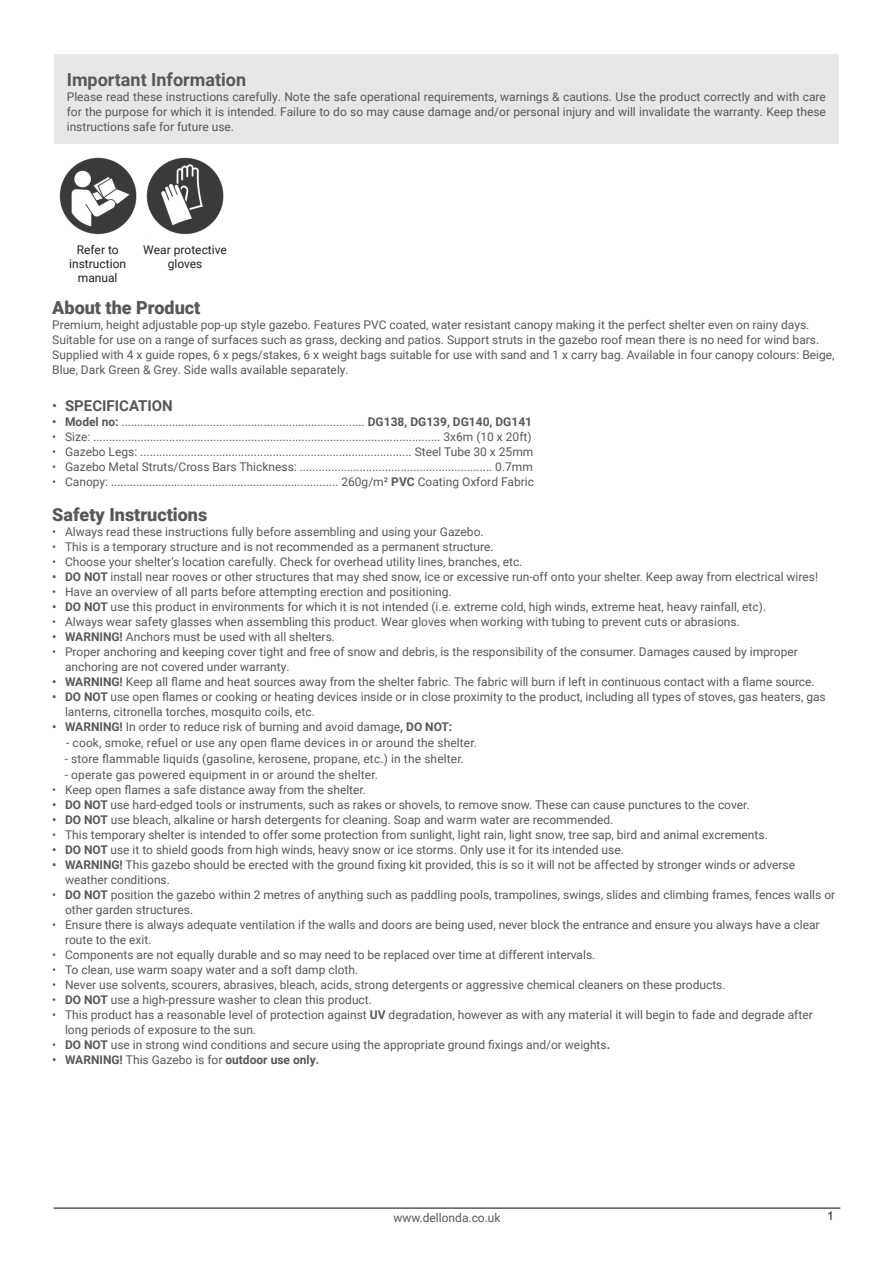
<style>
.page{position:relative;width:893px;height:1263px;background:#fff}
.page>*{position:absolute;margin:0;border:0;box-sizing:border-box;transform-origin:0 0}
.Section_Header{font:900 18px "Roboto";color:#57585a}
.Section_Header-2{font:700 18px "Roboto";color:#57585a}
.t1{font:700 15px "Roboto";color:#57585a}
.Main_Copy__DO_NOT_MO{font:12px/15px "Roboto";color:#57585a}
.Copy__Justified{font:12px/15px "Roboto";color:#57585a;text-align:justify}
.Body{font:12px "Roboto";letter-spacing:.01em;color:#57585a}
.t2{font:12px/14.4px "Roboto";color:#231f20;text-align:center}
.t3{font:700 12px "Roboto";color:#57585a}
.Page_Footer{font:12px "Roboto";color:#57585a}
.Body-2{font:12px "Arial";color:#231f20}
.s1{font-weight:400}
.s2{font-weight:700}
</style>
<div class="page">
<div style="left:54px;top:54px;width:785px;height:89px;background:#e6e7e9"></div>
<hr style="left:54px;top:1207px;width:786px;height:2px;background:#57585a">
<img style="left:59px;top:157px;width:165px;height:78px">
<p class="Section_Header-2" style="left:67px;top:67px;width:181px">Important Information</p>
<p class="Copy__Justified" style="left:67px;top:88px;width:761px">Please read these instructions carefully. Note the safe operational requirements, warnings &amp; cautions. Use the product correctly and with care for the purpose for which it is intended. Failure to do so may cause damage and/or personal injury and will invalidate the warranty. Keep these instructions safe for future use.</p>
<p class="t2" style="left:77px;top:242px;width:43px">Refer to</p>
<p class="t2" style="left:69px;top:256px;width:58px">instruction manual</p>
<p class="t2" style="left:143px;top:242px;width:85px">Wear protective</p>
<p class="t2" style="left:168px;top:256px;width:36px">gloves</p>
<p class="Section_Header" style="left:52px;top:295px;width:150px">About the Product</p>
<p class="Main_Copy__DO_NOT_MO" style="left:52px;top:317px;width:784px">Premium, height adjustable pop-up style gazebo. Features PVC coated, water resistant canopy making it the perfect shelter even on rainy days.<br>Suitable for use on a range of surfaces such as grass, decking and patios. Support struts in the gazebo roof mean there is no need for wind bars.<br>Supplied with 4 x guide ropes, 6 x pegs/stakes, 6 x weight bags suitable for use with sand and 1 x carry bag. Available in four canopy colours: Beige, Blue, Dark Green &amp; Grey. Side walls available separately.</p>
<p class="t1" style="left:52px;top:395px;width:122px"><span class="s1">•</span> SPECIFICATION</p>
<p class="Main_Copy__DO_NOT_MO" style="left:52px;top:414px;width:481px"><span class="s2">• Model no:</span> ............................................................................. <span class="s2">DG138, DG139, DG140, DG141</span></p>
<p class="Main_Copy__DO_NOT_MO" style="left:52px;top:429px;width:481px">• Size: .............................................................................................................. 3x6m (10 x 20ft)</p>
<p class="Main_Copy__DO_NOT_MO" style="left:52px;top:444px;width:483px">• Gazebo Legs: ...................................................................................... Steel Tube 30 x 25mm</p>
<p class="Main_Copy__DO_NOT_MO" style="left:52px;top:459px;width:482px">• Gazebo Metal Struts/Cross Bars Thickness: ............................................................. 0.7mm</p>
<p class="Main_Copy__DO_NOT_MO" style="left:52px;top:474px;width:483px">• Canopy: ........................................................................ 260g/m² <span class="s2">PVC</span> Coating Oxford Fabric</p>
<p class="Section_Header" style="left:52px;top:502px;width:157px">Safety Instructions</p>
<p class="Main_Copy__DO_NOT_MO" style="left:52px;top:524px;width:433px">• Always read these instructions fully before assembling and using your Gazebo.</p>
<p class="Main_Copy__DO_NOT_MO" style="left:52px;top:539px;width:443px">• This is a temporary structure and is not recommended as a permanent structure.</p>
<p class="Main_Copy__DO_NOT_MO" style="left:52px;top:554px;width:472px">• Choose your shelter’s location carefully. Check for overhead utility lines, branches, etc.</p>
<p class="Main_Copy__DO_NOT_MO" style="left:52px;top:569px;width:767px"><span class="s2">• DO NOT</span> install near rooves or other structures that may shed snow, ice or excessive run-off onto your shelter. Keep away from electrical wires!</p>
<p class="Main_Copy__DO_NOT_MO" style="left:52px;top:584px;width:401px">• Have an overview of all parts before attempting erection and positioning.</p>
<p class="Main_Copy__DO_NOT_MO" style="left:52px;top:599px;width:715px"><span class="s2">• DO NOT</span> use this product in environments for which it is not intended (i.e. extreme cold, high winds, extreme heat, heavy rainfall, etc).</p>
<p class="Main_Copy__DO_NOT_MO" style="left:52px;top:614px;width:689px">• Always wear safety glasses when assembling this product. Wear gloves when working with tubing to prevent cuts or abrasions.</p>
<p class="Main_Copy__DO_NOT_MO" style="left:52px;top:629px;width:284px"><span class="s2">• WARNING!</span> Anchors must be used with all shelters.</p>
<p class="Main_Copy__DO_NOT_MO" style="left:65px;top:644px;width:734px;text-indent:-13px">• Proper anchoring and keeping cover tight and free of snow and debris, is the responsibility of the consumer. Damages caused by improper anchoring are not covered under warranty.</p>
<p class="Main_Copy__DO_NOT_MO" style="left:52px;top:674px;width:764px"><span class="s2">• WARNING!</span> Keep all flame and heat sources away from the shelter fabric. The fabric will burn if left in continuous contact with a flame source.</p>
<p class="Main_Copy__DO_NOT_MO" style="left:65px;top:689px;width:762px;text-indent:-13px"><span class="s2">• DO NOT</span> use open flames or cooking or heating devices inside or in close proximity to the product, including all types of stoves, gas heaters, gas lanterns, citronella torches, mosquito coils, etc.</p>
<p class="Main_Copy__DO_NOT_MO" style="left:52px;top:719px;width:402px"><span class="s2">• WARNING!</span> In order to reduce risk of burning and avoid damage<span class="s2">, DO NOT:</span></p>
<p class="Body" style="left:66px;top:734px;width:412px">- cook, smoke, refuel or use any open flame devices in or around the shelter.</p>
<p class="Body" style="left:65px;top:750px;width:401px">- store flammable liquids (gasoline, kerosene, propane, etc.) in the shelter.</p>
<p class="Body" style="left:65px;top:766px;width:315px">- operate gas powered equipment in or around the shelter.</p>
<p class="Main_Copy__DO_NOT_MO" style="left:52px;top:781px;width:315px">• Keep open flames a safe distance away from the shelter.</p>
<p class="Main_Copy__DO_NOT_MO" style="left:52px;top:796px;width:699px"><span class="s2">• DO NOT</span> use hard-edged tools or instruments, such as rakes or shovels, to remove snow. These can cause punctures to the cover.</p>
<p class="Main_Copy__DO_NOT_MO" style="left:52px;top:811px;width:563px"><span class="s2">• DO NOT</span> use bleach, alkaline or harsh detergents for cleaning. Soap and warm water are recommended.</p>
<p class="Main_Copy__DO_NOT_MO" style="left:52px;top:826px;width:717px">• This temporary shelter is intended to offer some protection from sunlight, light rain, light snow, tree sap, bird and animal excrements.</p>
<p class="Main_Copy__DO_NOT_MO" style="left:52px;top:841px;width:573px"><span class="s2">• DO NOT</span> use it to shield goods from high winds, heavy snow or ice storms. Only use it for its intended use.</p>
<p class="Main_Copy__DO_NOT_MO" style="left:65px;top:856px;width:732px;text-indent:-13px"><span class="s2">• WARNING!</span> This gazebo should be erected with the ground fixing kit provided, this is so it will not be affected by stronger winds or adverse weather conditions.</p>
<p class="Main_Copy__DO_NOT_MO" style="left:65px;top:886px;width:772px;text-indent:-13px">• <span class="s2">DO NOT</span> position the gazebo within 2 metres of anything such as paddling pools, trampolines, swings, slides and climbing frames, fences walls or other garden structures.</p>
<p class="Main_Copy__DO_NOT_MO" style="left:65px;top:916px;width:756px;text-indent:-13px">• Ensure there is always adequate ventilation if the walls and doors are being used, never block the entrance and ensure you always have a clear route to the exit.</p>
<p class="Main_Copy__DO_NOT_MO" style="left:52px;top:946px;width:545px">• Components are not equally durable and so may need to be replaced over time at different intervals.</p>
<p class="Main_Copy__DO_NOT_MO" style="left:52px;top:961px;width:307px">• To clean, use warm soapy water and a soft damp cloth.</p>
<p class="Main_Copy__DO_NOT_MO" style="left:52px;top:976px;width:675px">• Never use solvents, scourers, abrasives, bleach, acids, strong detergents or aggressive chemical cleaners on these products.</p>
<p class="Main_Copy__DO_NOT_MO" style="left:52px;top:991px;width:321px">• <span class="s2">DO NOT</span> use a high-pressure washer to clean this product.</p>
<p class="Main_Copy__DO_NOT_MO" style="left:65px;top:1006px;width:749px;text-indent:-13px">• This product has a reasonable level of protection against <span class="s2">UV</span> degradation, however as with any material it will begin to fade and degrade after long periods of exposure to the sun.</p>
<p class="Main_Copy__DO_NOT_MO" style="left:52px;top:1036px;width:559px">• <span class="s2">DO NOT</span> use in strong wind conditions and secure using the appropriate ground fixings and/or weights<span class="s2">.</span></p>
<p class="t3" style="left:52px;top:1051px;width:268px">• WARNING! <span class="s1">This Gazebo is for</span> outdoor use only.</p>
<p class="Page_Footer" style="left:393px;top:1209px;width:109px">www.dellonda.co.uk</p>
<p class="Body-2" style="left:827px;top:1207px;width:8px">1</p>
</div>
